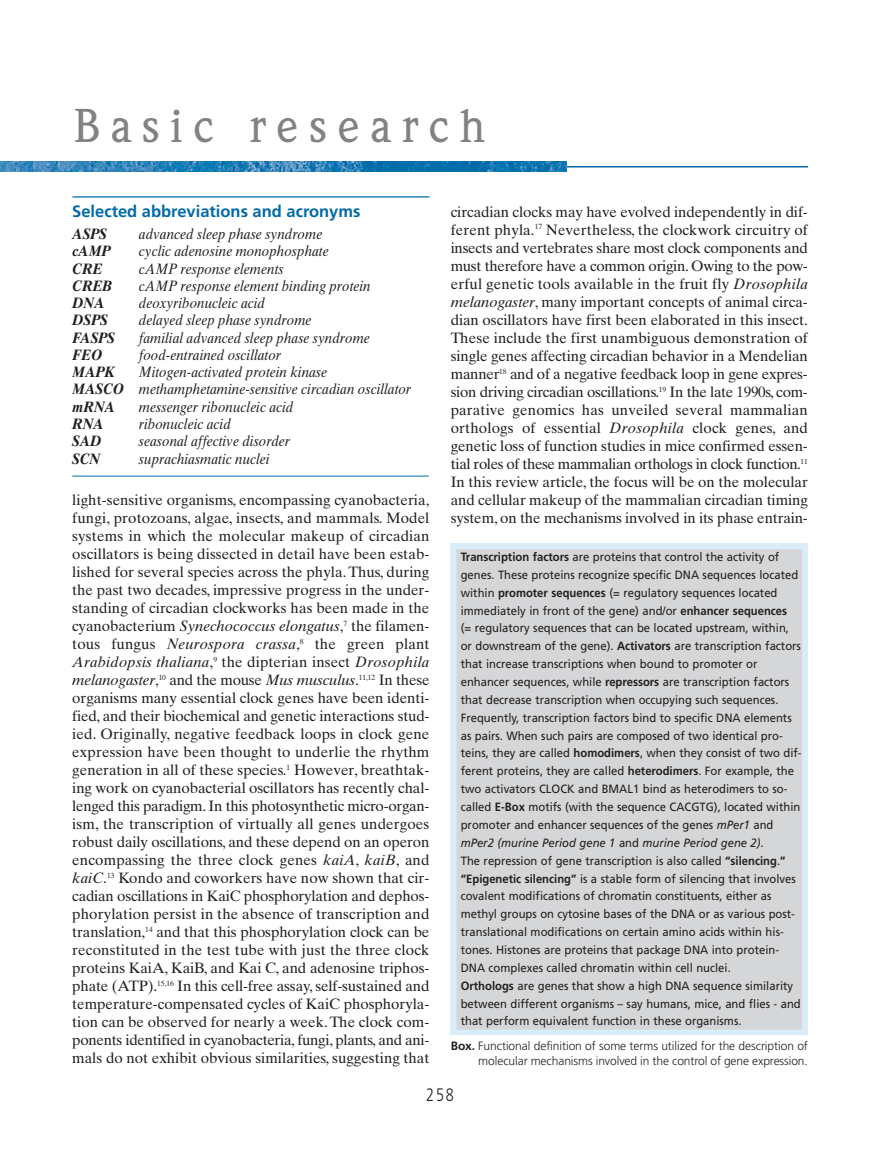
<style>
.page{position:relative;width:893px;height:1149px;background:#fff}
.page>*{position:absolute;margin:0;border:0;box-sizing:border-box;transform-origin:0 0}
.t1{font:500 46.5px "Weidemann";letter-spacing:.22em;color:#808284}
.t2{font:300 18px "Frutiger";color:#231f20;scale:.8 1}
.t3{font:700 16.5px "Frutiger";color:#006aa8}
.t4{font:15px/18px "Times Ten";letter-spacing:-.005em;color:#231f20;text-align:justify}
.t5{font:italic 15px/17.2px "Times Ten";color:#231f20;scale:.9 1}
.t6{font:italic 700 15px "Times Ten";color:#231f20;scale:.9 1}
.t7{font:12px/17.9px "Frutiger";color:#231f20;scale:.94 1}
.t8{font:300 12px/14.4px "Frutiger";letter-spacing:-.005em;color:#231f20;text-align:right}
.s1{font-weight:700}
.s2{font-style:italic}
</style>
<div class="page">
<hr style="left:393px;top:166px;width:415px;height:1px;background:#006aa8">
<img style="left:0;top:162px;width:567px;height:9px">
<hr style="left:73px;top:196px;width:357px;height:1px;background:#006aa8">
<hr style="left:72px;top:196px;width:357px;height:1px;background:#006aa8">
<hr style="left:72px;top:475px;width:357px;height:1px;background:#006aa8">
<div style="left:451px;top:543px;width:357px;height:491px;background:#dbecf9"></div>
<div style="left:456px;top:549px;width:346px;height:480px;background:#d5d6d8"></div>
<h1 class="t1" style="left:74px;top:108px;width:413px">Basic research</h1>
<p class="t3" style="left:72px;top:204px;width:290px">Selected abbreviations and acronyms</p>
<p class="t6" style="left:72px;top:228px;width:40px">ASPS</p>
<p class="t5" style="left:139px;top:227px;width:205px">advanced sleep phase syndrome</p>
<p class="t6" style="left:72px;top:245px;width:44px">cAMP</p>
<p class="t5" style="left:139px;top:244px;width:212px">cyclic adenosine monophosphate</p>
<p class="t6" style="left:72px;top:263px;width:35px">CRE</p>
<p class="t5" style="left:139px;top:261px;width:162px">cAMP response elements</p>
<p class="t6" style="left:72px;top:280px;width:46px">CREB</p>
<p class="t5" style="left:139px;top:278px;width:259px">cAMP response element binding protein</p>
<p class="t6" style="left:72px;top:297px;width:37px">DNA</p>
<p class="t5" style="left:139px;top:296px;width:142px">deoxyribonucleic acid</p>
<p class="t6" style="left:72px;top:314px;width:41px">DSPS</p>
<p class="t5" style="left:139px;top:313px;width:193px">delayed sleep phase syndrome</p>
<p class="t6" style="left:72px;top:332px;width:49px">FASPS</p>
<p class="t5" style="left:139px;top:330px;width:258px">familial advanced sleep phase syndrome</p>
<p class="t6" style="left:72px;top:349px;width:35px">FEO</p>
<p class="t5" style="left:139px;top:347px;width:159px">food-entrained oscillator</p>
<p class="t6" style="left:72px;top:366px;width:49px">MAPK</p>
<p class="t5" style="left:72px;top:365px;width:378px;text-indent:67px">Mitogen-activated protein kinase<br><span class="s1">MASCO</span> methamphetamine-sensitive circadian oscillator <span class="s1">mRNA</span></p>
<p class="t5" style="left:139px;top:399px;width:173px">messenger ribonucleic acid</p>
<p class="t6" style="left:72px;top:418px;width:37px">RNA</p>
<p class="t5" style="left:139px;top:416px;width:104px">ribonucleic acid</p>
<p class="t6" style="left:72px;top:435px;width:34px">SAD</p>
<p class="t5" style="left:139px;top:434px;width:170px">seasonal affective disorder</p>
<p class="t6" style="left:72px;top:452px;width:32px">SCN</p>
<p class="t5" style="left:139px;top:451px;width:147px">suprachiasmatic nuclei</p>
<p class="t4" style="left:72px;top:492px;width:359px">light-sensitive organisms, encompassing cyanobacteria, fungi, protozoans, algae, insects, and mammals. Model systems in which the molecular makeup of circadian oscillators is being dissected in detail have been estab&shy;lished for several species across the phyla. Thus, during the past two decades, impressive progress in the under&shy;standing of circadian clockworks has been made in the cyanobacterium <span class="s2">Synechococcus elongatus</span>,<sup>7</sup> the filamen&shy;tous fungus <span class="s2">Neurospora crassa</span>,<sup>8</sup> the green plant <span class="s2">Arabidopsis thaliana</span>,<sup>9</sup> the dipterian insect <span class="s2">Drosophila melanogaster</span>,<sup>10</sup> and the mouse <span class="s2">Mus musculus</span>.<sup>11,12</sup> In these organisms many essential clock genes have been identi&shy;fied, and their biochemical and genetic interactions stud&shy;ied. Originally, negative feedback loops in clock gene expression have been thought to underlie the rhythm generation in all of these species.<sup>1</sup> However, breathtak&shy;ing work on cyanobacterial oscillators has recently chal&shy;lenged this paradigm. In this photosynthetic micro-organ&shy;ism, the transcription of virtually all genes undergoes robust daily oscillations, and these depend on an operon encompassing the three clock genes <span class="s2">kaiA</span>, <span class="s2">kaiB</span>, and <span class="s2">kaiC</span>.<sup>13</sup> Kondo and coworkers have now shown that cir&shy;cadian oscillations in KaiC phosphorylation and dephos&shy;phorylation persist in the absence of transcription and translation,<sup>14</sup> and that this phosphorylation clock can be reconstituted in the test tube with just the three clock proteins KaiA, KaiB, and Kai C, and adenosine triphos&shy;phate (ATP).<sup>15,16</sup> In this cell-free assay, self-sustained and temperature-compensated cycles of KaiC phosphoryla&shy;tion can be observed for nearly a week. The clock com&shy;ponents identified in cyanobacteria, fungi, plants, and ani&shy;mals do not exhibit obvious similarities, suggesting that</p>
<p class="t4" style="left:451px;top:204px;width:359px">circadian clocks may have evolved independently in dif&shy;ferent phyla.<sup>17</sup> Nevertheless, the clockwork circuitry of insects and vertebrates share most clock components and must therefore have a common origin. Owing to the pow&shy;erful genetic tools available in the fruit fly <span class="s2">Drosophila melanogaster</span>, many important concepts of animal circa&shy;dian oscillators have first been elaborated in this insect.<br>These include the first unambiguous demonstration of single genes affecting circadian behavior in a Mendelian manner<sup>18</sup> and of a negative feedback loop in gene expres&shy;sion driving circadian oscillations.<sup>19</sup> In the late 1990s, com&shy;parative genomics has unveiled several mammalian orthologs of essential <span class="s2">Drosophila</span> clock genes, and genetic loss of function studies in mice confirmed essen&shy;tial roles of these mammalian orthologs in clock function.<sup>11<br></sup>In this review article, the focus will be on the molecular and cellular makeup of the mammalian circadian timing system, on the mechanisms involved in its phase entrain-</p>
<p class="t7" style="left:461px;top:548px;width:364px"><span class="s1">Transcription factors</span> are proteins that control the activity of genes. These proteins recognize specific DNA sequences located within <span class="s1">promoter sequences</span> (= regulatory sequences located immediately in front of the gene) and/or <span class="s1">enhancer sequences<br></span>(= regulatory sequences that can be located upstream, within, or downstream of the gene). <span class="s1">Activators</span> are transcription factors that increase transcriptions when bound to promoter or enhancer sequences, while <span class="s1">repressors</span> are transcription factors that decrease transcription when occupying such sequences.<br>Frequently, transcription factors bind to specific DNA elements as pairs. When such pairs are composed of two identical pro&shy;teins, they are called <span class="s1">homodimers</span>, when they consist of two dif&shy;ferent proteins, they are called <span class="s1">heterodimers</span>. For example, the two activators CLOCK and BMAL1 bind as heterodimers to so&shy;called <span class="s1">E-Box</span> motifs (with the sequence CACGTG), located within promoter and enhancer sequences of the genes <span class="s2">mPer1</span> and <span class="s2">mPer2 (murine Period gene 1</span> and <span class="s2">murine Period gene 2)</span>.<br>The repression of gene transcription is also called <span class="s1">“silencing</span>.<span class="s1">” “Epigenetic silencing”</span> is a stable form of silencing that involves covalent modifications of chromatin constituents, either as methyl groups on cytosine bases of the DNA or as various post&shy;translational modifications on certain amino acids within his&shy;tones. Histones are proteins that package DNA into protein-DNA complexes called chromatin within cell nuclei.<br><span class="s1">Orthologs</span> are genes that show a high DNA sequence similarity between different organisms – say humans, mice, and flies - and that perform equivalent function in these organisms.</p>
<p class="t8" style="left:451px;top:1039px;width:359px"><span class="s1">Box.</span> Functional definition of some terms utilized for the description of molecular mechanisms involved in the control of gene expression.</p>
<p class="t2" style="left:426px;top:1087px;width:36px">258</p>
</div>
